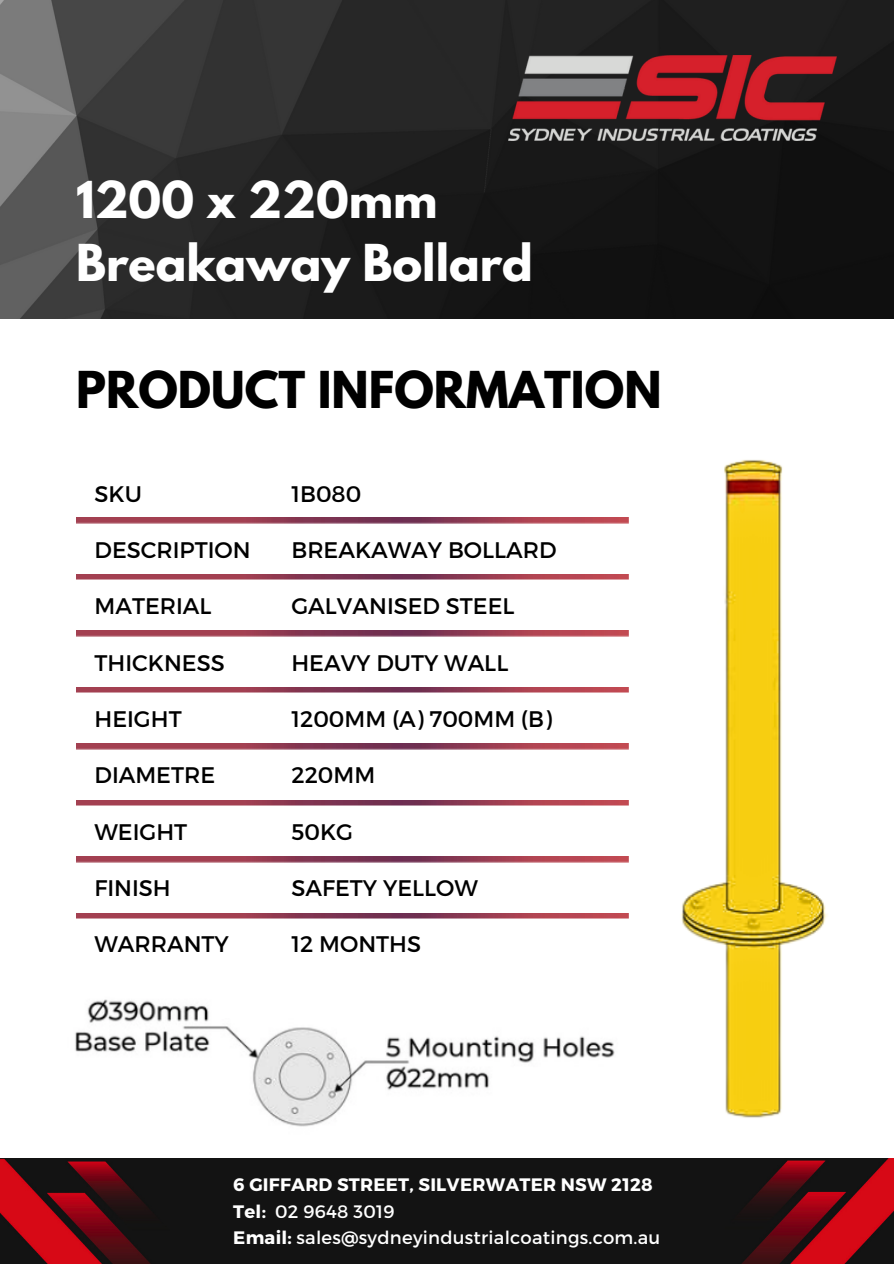
<style>
.page{position:relative;width:894px;height:1264px;background:#fff}
.page>*{position:absolute;margin:0;border:0;box-sizing:border-box;transform-origin:0 0}
.t1{font:700 45px "League Spartan";color:#fff}
.t2{font:700 45px "League Spartan";color:#000}
.t3{font:22.5px "Montserrat";color:#000}
.t4{font:18px "Montserrat";letter-spacing:.015em;color:#fff}
.t5{font:700 18px "Montserrat";letter-spacing:.015em;color:#fff}
.s1{font-weight:700}
</style>
<div class="page">
<img style="left:0;top:1158px;width:893px;height:105px">
<img style="left:0;top:0;width:893px;height:319px">
<img style="left:76px;top:517px;width:552px;height:6px">
<img style="left:76px;top:574px;width:552px;height:5px">
<img style="left:76px;top:630px;width:552px;height:6px">
<img style="left:76px;top:687px;width:552px;height:5px">
<img style="left:76px;top:743px;width:552px;height:6px">
<img style="left:76px;top:800px;width:552px;height:5px">
<img style="left:76px;top:856px;width:552px;height:6px">
<img style="left:76px;top:913px;width:552px;height:5px">
<img style="left:509px;top:55px;width:327px;height:86px">
<img style="left:75px;top:999px;width:540px;height:128px">
<img style="left:681px;top:460px;width:146px;height:658px">
<p class="t1" style="left:76px;top:177px;width:363px">1200 x 220mm</p>
<p class="t1" style="left:76px;top:241px;width:458px">Breakaway Bollard</p>
<p class="t2" style="left:76px;top:367px;width:586px">PRODUCT INFORMATION</p>
<p class="t3" style="left:94px;top:479px;width:49px">SKU</p>
<p class="t3" style="left:291px;top:479px;width:71px">1B080</p>
<p class="t3" style="left:94px;top:535px;width:158px">DESCRIPTION</p>
<p class="t3" style="left:291px;top:535px;width:267px">BREAKAWAY BOLLARD</p>
<p class="t3" style="left:94px;top:591px;width:118px">MATERIAL</p>
<p class="t3" style="left:291px;top:591px;width:224px">GALVANISED STEEL</p>
<p class="t3" style="left:94px;top:648px;width:132px">THICKNESS</p>
<p class="t3" style="left:94px;top:704px;width:89px">HEIGHT</p>
<p class="t3" style="left:94px;top:760px;width:122px">DIAMETRE</p>
<p class="t3" style="left:291px;top:648px;width:218px">HEAVY DUTY WALL</p>
<p class="t3" style="left:291px;top:704px;width:262px">1200MM (A) 700MM (B)</p>
<p class="t3" style="left:291px;top:760px;width:85px">220MM</p>
<p class="t3" style="left:94px;top:817px;width:94px">WEIGHT</p>
<p class="t3" style="left:291px;top:817px;width:63px">50KG</p>
<p class="t3" style="left:94px;top:873px;width:78px">FINISH</p>
<p class="t3" style="left:291px;top:873px;width:188px">SAFETY YELLOW</p>
<p class="t3" style="left:94px;top:929px;width:136px">WARRANTY</p>
<p class="t3" style="left:291px;top:929px;width:131px">12 MONTHS</p>
<p class="t5" style="left:233px;top:1173px;width:420px">6 GIFFARD STREET, SILVERWATER NSW 2128</p>
<p class="t4" style="left:233px;top:1200px;width:163px"><span class="s1">Tel:</span> 02 9648 3019</p>
<p class="t4" style="left:233px;top:1226px;width:428px"><span class="s1">Email:</span> sales@sydneyindustrialcoatings.com.au</p>
</div>
